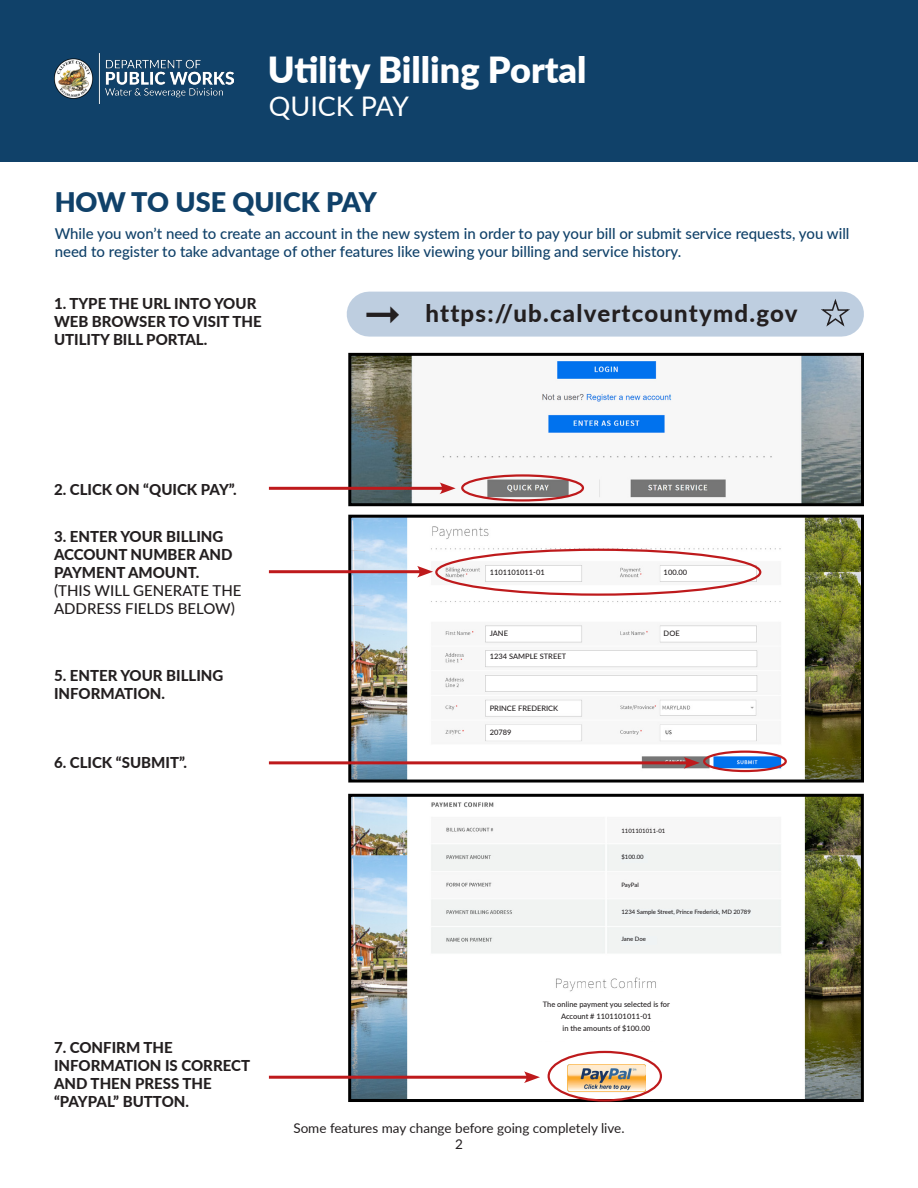
<style>
.page{position:relative;width:918px;height:1188px;background:#fff}
.page>*{position:absolute;margin:0;border:0;box-sizing:border-box;transform-origin:0 0}
.t1{font:900 36px "Lato";color:#fff}
.t2{font:900 27px "Lato";color:#104169}
.t3{font:27px "Lato";color:#fff}
.t4{font:800 24px "Lato";letter-spacing:.05em;color:#231f20}
.t5{font:800 15px/18px "Lato";color:#231f20}
.t6{font:500 15px/18px "Lato";color:#104169}
.t7{font:13.5px/16.2px "Lato";color:#231f20;text-align:center}
.t8{font:500 7.5px "Lato";color:#231f20}
.t9{font:500 6px "Lato";color:#231f20}
.s1{font-weight:500}
</style>
<div class="page">
<div style="left:0;top:0;width:918px;height:162px;background:#104169"></div>
<img style="left:54px;top:54px;width:180px;height:49px">
<img style="left:352px;top:798px;width:508px;height:300px">
<div style="left:348px;top:794px;width:516px;height:308px;border:3px solid #000"></div>
<img style="left:567px;top:1064px;width:78px;height:28px">
<div style="left:535px;top:1042px;width:142px;height:10px;background:#fff"></div>
<div style="left:621px;top:828px;width:47px;height:6px;background:#f7f7f7"></div>
<div style="left:621px;top:854px;width:27px;height:9px;background:#eff3f4"></div>
<div style="left:621px;top:882px;width:23px;height:7px;background:#f7f7f7"></div>
<div style="left:621px;top:909px;width:131px;height:7px;background:#eff3f4"></div>
<div style="left:621px;top:936px;width:36px;height:8px;background:#eff3f4"></div>
<div style="left:537px;top:1001px;width:138px;height:37px;background:#fff"></div>
<img style="left:352px;top:357px;width:508px;height:145px">
<div style="left:348px;top:353px;width:516px;height:153px;border:3px solid #000"></div>
<img style="left:352px;top:519px;width:508px;height:260px">
<div style="left:348px;top:515px;width:516px;height:268px;border:3px solid #000"></div>
<div style="left:461px;top:474px;width:123px;height:28px;border:2px solid #be1a1c;border-radius:50%"></div>
<div style="left:435px;top:549px;width:326px;height:47px;border:2px solid #be1a1c;border-radius:50%"></div>
<div style="left:703px;top:751px;width:84px;height:21px;border:2px solid #be1a1c;border-radius:50%"></div>
<div style="left:369px;top:292px;width:473px;height:45px;background:#becee0"></div>
<hr style="left:269px;top:487px;width:176px;height:3px;background:#be1a1c">
<svg style="left:440px;top:482px;width:16px;height:12px"></svg>
<hr style="left:269px;top:570px;width:154px;height:3px;background:#be1a1c">
<svg style="left:417px;top:566px;width:16px;height:12px"></svg>
<hr style="left:269px;top:761px;width:420px;height:3px;background:#be1a1c">
<svg style="left:684px;top:757px;width:16px;height:12px"></svg>
<hr style="left:269px;top:1076px;width:261px;height:3px;background:#be1a1c">
<svg style="left:524px;top:1071px;width:16px;height:12px"></svg>
<div style="left:490px;top:569px;width:68px;height:9px;background:#fff"></div>
<div style="left:490px;top:630px;width:68px;height:8px;background:#fff"></div>
<div style="left:490px;top:653px;width:237px;height:11px;background:#fff"></div>
<div style="left:490px;top:705px;width:78px;height:7px;background:#fff"></div>
<div style="left:490px;top:729px;width:78px;height:8px;background:#fff"></div>
<div style="left:664px;top:569px;width:68px;height:9px;background:#fff"></div>
<div style="left:664px;top:630px;width:68px;height:8px;background:#fff"></div>
<div style="left:548px;top:1051px;width:114px;height:51px;border:2px solid #be1a1c;border-radius:50%"></div>
<svg style="left:842px;top:301px;width:6px;height:24px"></svg>
<svg style="left:367px;top:306px;width:2px;height:17px"></svg>
<h1 class="t1" style="left:268px;top:43px;width:320px">Utility Billing Portal</h1>
<p class="t3" style="left:269px;top:87px;width:141px">QUICK PAY</p>
<p class="t2" style="left:55px;top:182px;width:324px">HOW TO USE QUICK PAY</p>
<p class="t6" style="left:55px;top:224px;width:796px">While you won’t need to create an account in the new system in order to pay your bill or submit service requests, you will need to register to take advantage of other features like viewing your billing and service history.</p>
<p class="t5" style="left:54px;top:294px;width:209px">1. TYPE THE URL INTO YOUR<br>WEB BROWSER TO VISIT THE<br>UTILITY BILL PORTAL.</p>
<p class="t4" style="left:426px;top:295px;width:373px">https://ub.calvertcountymd.gov</p>
<p class="t5" style="left:54px;top:479px;width:184px">2. CLICK ON “QUICK PAY”.</p>
<p class="t5" style="left:54px;top:527px;width:189px">3. ENTER YOUR BILLING<br>ACCOUNT NUMBER AND<br>PAYMENT AMOUNT.<br><span class="s1">(THIS WILL GENERATE THE<br>ADDRESS FIELDS BELOW)</span></p>
<p class="t5" style="left:54px;top:665px;width:171px">5. ENTER YOUR BILLING<br>INFORMATION.</p>
<p class="t5" style="left:54px;top:753px;width:135px">6. CLICK “SUBMIT”.</p>
<p class="t5" style="left:54px;top:1038px;width:198px">7. CONFIRM THE<br>INFORMATION IS CORRECT<br>AND THEN PRESS THE “PAYPAL” BUTTON.</p>
<p class="t8" style="left:490px;top:567px;width:56px">1101101011-01</p>
<p class="t8" style="left:490px;top:628px;width:20px">JANE</p>
<p class="t8" style="left:490px;top:651px;width:78px">1234 SAMPLE STREET</p>
<p class="t8" style="left:490px;top:702px;width:70px">PRINCE FREDERICK</p>
<p class="t8" style="left:490px;top:727px;width:23px">20789</p>
<p class="t8" style="left:664px;top:567px;width:25px">100.00</p>
<p class="t8" style="left:664px;top:628px;width:18px">DOE</p>
<p class="t9" style="left:621px;top:826px;width:45px">1101101011-01</p>
<p class="t9" style="left:621px;top:853px;width:24px">$100.00</p>
<p class="t9" style="left:621px;top:880px;width:19px">PayPal</p>
<p class="t9" style="left:621px;top:907px;width:131px">1234 Sample Street, Prince Frederick, MD 20789</p>
<p class="t9" style="left:621px;top:934px;width:26px">Jane Doe</p>
<p class="t8" style="left:543px;top:999px;width:129px">The online payment you selected is for</p>
<p class="t8" style="left:561px;top:1011px;width:92px">Account # 1101101011-01</p>
<p class="t8" style="left:563px;top:1023px;width:89px">in the amounts of $100.00</p>
<p class="t7" style="left:293px;top:1119px;width:333px">Some features may change before going completely live.<br>2</p>
</div>
